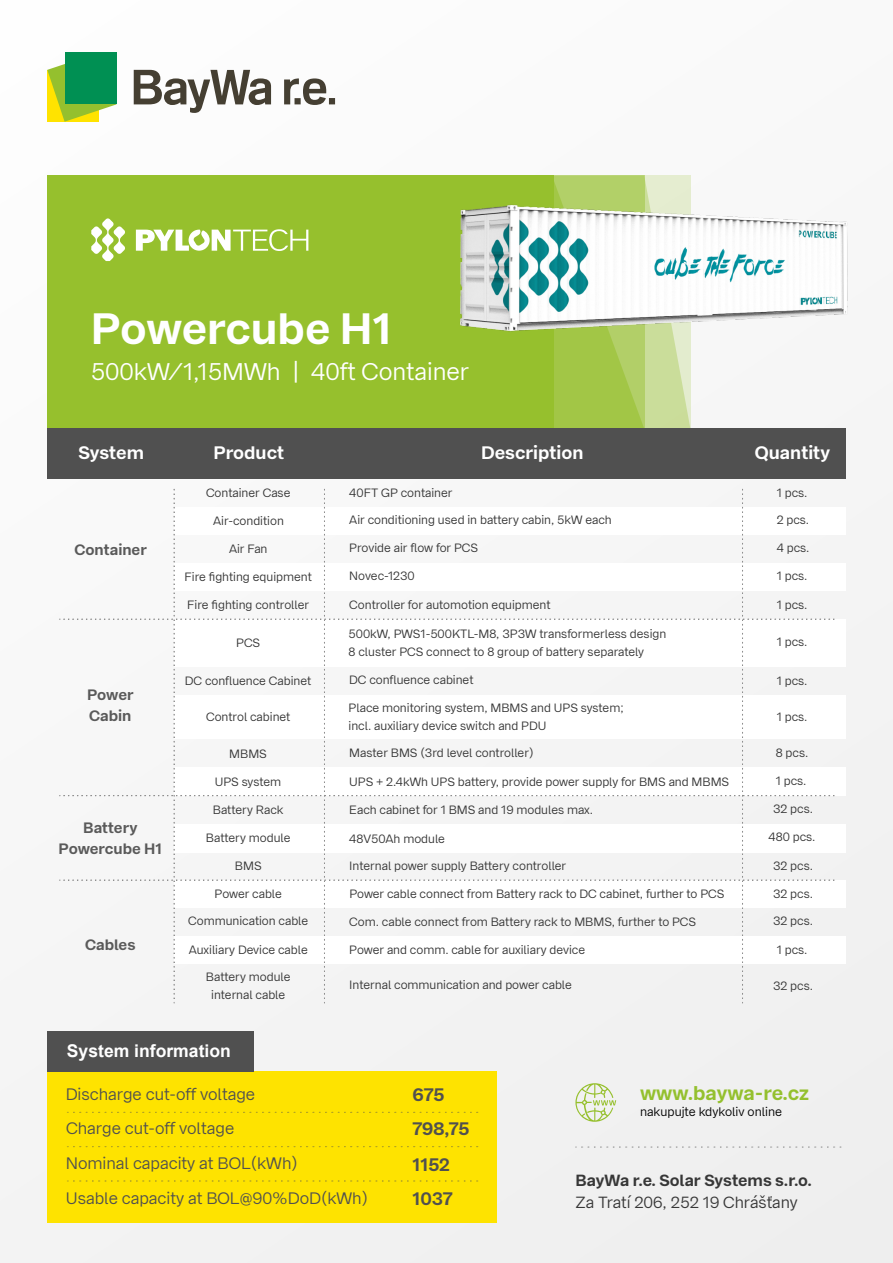
<style>
.page{position:relative;width:893px;height:1263px;background:#fff}
.page>*{position:absolute;margin:0;border:0;box-sizing:border-box;transform-origin:0 0}
.t1{font:700 43.65px "Bay Wa Sans";color:#fff}
.t2{font:24px "Bay Wa Sans";color:#fff}
.t3{font:700 19.8px "Bay Wa Sans";color:#94c02e}
.t4{font:700 18px "Bay Wa Sans";color:#fff}
.t5{font:700 18px/33.8px "Bay Wa Sans";color:#505050}
.t6{font:700 17.55px "Arial";color:#fff}
.t7{font:16.5px/34.8px "Bay Wa Sans";color:#505050}
.t8{font:700 16.05px "Bay Wa Sans";color:#373737}
.t9{font:16.05px "Bay Wa Sans";color:#373737}
.t10{font:700 15px/21px "Bay Wa Sans";color:#5a5a5a}
.t11{font:12.3px "Bay Wa Sans";color:#000}
.t12{font:12px/18px "Bay Wa Sans";color:#343434}
</style>
<div class="page">
<div style="left:0;top:52px;width:893px;height:1211px;background:#f5f5f5"></div>
<svg style="left:47px;top:53px;width:69px;height:69px"></svg>
<div style="left:65px;top:53px;width:51px;height:51px;background:#009053"></div>
<svg style="left:134px;top:70px;width:201px;height:43px"></svg>
<div style="left:47px;top:175px;width:506px;height:254px;background:#96c02d"></div>
<svg style="left:552px;top:175px;width:138px;height:254px;background:#b4d06e"></svg>
<div style="left:47px;top:429px;width:799px;height:50px;background:#505050"></div>
<svg style="left:59px;top:489px;width:776px;height:514px"></svg>
<div style="left:47px;top:1071px;width:450px;height:152px;background:#fee300"></div>
<div style="left:47px;top:1031px;width:206px;height:41px;background:#505050"></div>
<svg style="left:67px;top:1112px;width:412px;height:1px"></svg>
<svg style="left:575px;top:1146px;width:271px;height:1px"></svg>
<svg style="left:67px;top:1146px;width:412px;height:1px"></svg>
<svg style="left:67px;top:1180px;width:411px;height:1px"></svg>
<svg style="left:575px;top:1083px;width:41px;height:39px"></svg>
<svg style="left:91px;top:218px;width:34px;height:43px"></svg>
<svg style="left:136px;top:229px;width:172px;height:22px"></svg>
<img style="left:460px;top:199px;width:391px;height:138px">
<h1 class="t1" style="left:91px;top:311px;width:303px">Powercube H1</h1>
<h2 class="t2" style="left:91px;top:362px;width:380px">500kW/1,15MWh | 40ft Container</h2>
<h3 class="t4" style="left:78px;top:445px;width:67px">System</h3>
<h3 class="t4" style="left:214px;top:445px;width:72px">Product</h3>
<h3 class="t4" style="left:481px;top:445px;width:104px">Description</h3>
<h3 class="t4" style="left:755px;top:445px;width:77px">Quantity</h3>
<p class="t10" style="left:74px;top:540px;width:74px">Container</p>
<p class="t10" style="left:87px;top:685px;width:48px">Power<br>Cabin</p>
<p class="t10" style="left:59px;top:818px;width:105px;text-align:center">Battery<br>Powercube H1</p>
<p class="t10" style="left:85px;top:935px;width:52px">Cables</p>
<p class="t12" style="left:206px;top:484px;width:86px">Container Case</p>
<p class="t12" style="left:349px;top:484px;width:105px">40FT GP container</p>
<p class="t12" style="left:777px;top:484px;width:32px">1 pcs.</p>
<p class="t12" style="left:777px;top:512px;width:34px">2 pcs.</p>
<p class="t12" style="left:777px;top:540px;width:34px">4 pcs.</p>
<p class="t12" style="left:777px;top:568px;width:32px">1 pcs.</p>
<p class="t12" style="left:777px;top:596px;width:32px">1 pcs.</p>
<p class="t12" style="left:777px;top:634px;width:32px">1 pcs.</p>
<p class="t12" style="left:777px;top:672px;width:32px">1 pcs.</p>
<p class="t12" style="left:777px;top:708px;width:32px">1 pcs.</p>
<p class="t12" style="left:776px;top:744px;width:34px">8 pcs.</p>
<p class="t12" style="left:776px;top:773px;width:32px">1 pcs.</p>
<p class="t12" style="left:349px;top:512px;width:264px">Air conditioning used in battery cabin, 5kW each</p>
<p class="t12" style="left:213px;top:513px;width:72px">Air-condition</p>
<p class="t12" style="left:349px;top:540px;width:130px">Provide air flow for PCS</p>
<p class="t12" style="left:229px;top:541px;width:40px">Air Fan</p>
<p class="t12" style="left:349px;top:568px;width:67px">Novec-1230</p>
<p class="t12" style="left:185px;top:569px;width:129px">Fire fighting equipment</p>
<p class="t12" style="left:349px;top:597px;width:203px">Controller for automotion equipment</p>
<p class="t12" style="left:187px;top:597px;width:123px">Fire fighting controller</p>
<p class="t12" style="left:349px;top:626px;width:319px">500kW, PWS1-500KTL-M8, 3P3W transformerless design<br>8 cluster PCS connect to 8 group of battery separately</p>
<p class="t12" style="left:236px;top:635px;width:25px">PCS</p>
<p class="t12" style="left:349px;top:672px;width:126px">DC confluence cabinet</p>
<p class="t12" style="left:185px;top:673px;width:128px">DC confluence Cabinet</p>
<p class="t12" style="left:349px;top:700px;width:277px">Place monitoring system, MBMS and UPS system; incl. auxiliary device switch and PDU</p>
<p class="t12" style="left:206px;top:709px;width:86px">Control cabinet</p>
<p class="t12" style="left:349px;top:745px;width:186px">Master BMS (3rd level controller)</p>
<p class="t12" style="left:349px;top:773px;width:381px">UPS + 2.4kWh UPS battery, provide power supply for BMS and MBMS</p>
<p class="t12" style="left:229px;top:745px;width:39px">MBMS</p>
<p class="t12" style="left:215px;top:774px;width:68px">UPS system</p>
<p class="t12" style="left:213px;top:801px;width:72px">Battery Rack</p>
<p class="t12" style="left:349px;top:801px;width:245px">Each cabinet for 1 BMS and 19 modules max.</p>
<p class="t12" style="left:206px;top:830px;width:86px">Battery module</p>
<p class="t12" style="left:349px;top:831px;width:97px">48V50Ah module</p>
<p class="t12" style="left:235px;top:858px;width:28px">BMS</p>
<p class="t12" style="left:349px;top:858px;width:218px">Internal power supply Battery controller</p>
<p class="t12" style="left:215px;top:885px;width:69px">Power cable</p>
<p class="t12" style="left:349px;top:885px;width:376px">Power cable connect from Battery rack to DC cabinet, further to PCS</p>
<p class="t12" style="left:188px;top:913px;width:121px">Communication cable</p>
<p class="t12" style="left:349px;top:914px;width:348px">Com. cable connect from Battery rack to MBMS, further to PCS</p>
<p class="t12" style="left:189px;top:941px;width:121px">Auxiliary Device cable</p>
<p class="t12" style="left:206px;top:969px;width:86px;text-align:center">Battery module internal cable</p>
<p class="t12" style="left:349px;top:942px;width:237px">Power and comm. cable for auxiliary device</p>
<p class="t12" style="left:349px;top:977px;width:224px">Internal communication and power cable</p>
<p class="t12" style="left:773px;top:801px;width:41px">32 pcs.</p>
<p class="t12" style="left:769px;top:828px;width:48px">480 pcs.</p>
<p class="t12" style="left:773px;top:857px;width:41px">32 pcs.</p>
<p class="t12" style="left:773px;top:885px;width:41px">32 pcs.</p>
<p class="t12" style="left:773px;top:913px;width:41px">32 pcs.</p>
<p class="t12" style="left:777px;top:942px;width:32px">1 pcs.</p>
<p class="t12" style="left:773px;top:977px;width:41px">32 pcs.</p>
<h3 class="t6" style="left:67px;top:1045px;width:165px">System information</h3>
<h3 class="t7" style="left:66px;top:1078px;width:191px">Discharge cut-off voltage</h3>
<h3 class="t5" style="left:413px;top:1080px;width:58px">675<br>798,75</h3>
<h3 class="t5" style="left:413px;top:1149px;width:41px;line-height:34.5px">1152<br>1037</h3>
<h3 class="t7" style="left:66px;top:1113px;width:304px">Charge cut-off voltage<br>Nominal capacity at BOL(kWh)<br>Usable capacity at BOL@90%DoD(kWh)</h3>
<h3 class="t3" style="left:640px;top:1085px;width:171px">www.baywa-re.cz</h3>
<p class="t11" style="left:640px;top:1107px;width:143px">nakupujte kdykoliv online</p>
<h3 class="t8" style="left:575px;top:1173px;width:238px">BayWa r.e. Solar Systems s.r.o.</h3>
<h3 class="t9" style="left:575px;top:1196px;width:224px">Za Tratí 206, 252 19 Chrášťany</h3>
</div>
